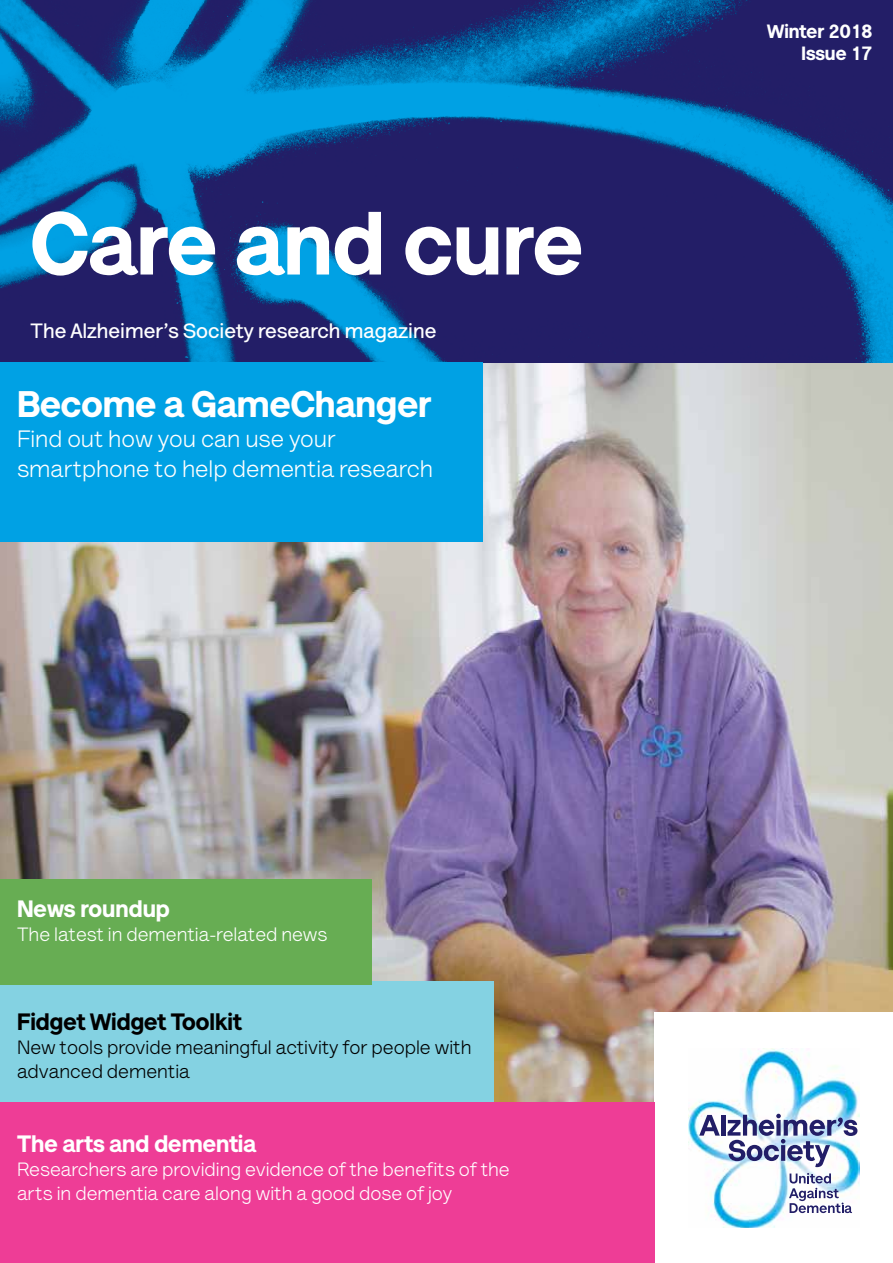
<style>
.page{position:relative;width:893px;height:1263px;background:#fff}
.page>*{position:absolute;margin:0;border:0;box-sizing:border-box;transform-origin:0 0}
.t1{font:900 90px "AS Lettera Text";color:#fff}
.t2{font:900 37.5px "AS Lettera Text";color:#fff}
.t3{font:24px/30px "AS Lettera Text";color:#fff}
.t4{font:900 24px "AS Lettera Text";color:#fff}
.t5{font:900 24px "AS Lettera Text";color:#000}
.t6{font:700 21px "AS Lettera Text";color:#fff}
.t7{font:19.5px/24px "AS Lettera Text";color:#fff}
.t8{font:19.5px/24px "AS Lettera Text";color:#000}
.t9{font:900 19.5px/22.5px "AS Lettera Text";color:#fff;text-align:right}
</style>
<div class="page">
<img style="left:0;top:362px;width:893px;height:741px">
<div style="left:0;top:981px;width:493px;height:160px;background:#84d2e2"></div>
<img style="left:0;top:0;width:893px;height:362px">
<div style="left:0;top:879px;width:372px;height:105px;background:#67ad53"></div>
<div style="left:0;top:362px;width:483px;height:180px;background:#00a1e4"></div>
<div style="left:655px;top:1013px;width:238px;height:250px;background:#fff"></div>
<img style="left:689px;top:1048px;width:170px;height:179px">
<svg style="left:699px;top:1115px;width:21px;height:20px"></svg>
<hr style="left:721px;top:1115px;width:4px;height:20px;background:#221e67">
<img style="left:727px;top:1114px;width:130px;height:53px">
<svg style="left:789px;top:1173px;width:63px;height:40px"></svg>
<div style="left:0;top:1103px;width:655px;height:160px;background:#ee3d96"></div>
<h1 class="t1" style="left:31px;top:170px;width:554px">Care and cure</h1>
<p class="t6" style="left:31px;top:314px;width:407px">The Alzheimer’s Society research magazine</p>
<h2 class="t2" style="left:17px;top:373px;width:417px">Become a GameChanger</h2>
<p class="t3" style="left:17px;top:422px;width:418px">Find out how you can use your smartphone to help dementia research</p>
<p class="t4" style="left:17px;top:889px;width:154px">News roundup</p>
<p class="t7" style="left:17px;top:921px;width:312px">The latest in dementia-related news</p>
<p class="t5" style="left:17px;top:1002px;width:226px">Fidget Widget Toolkit</p>
<p class="t8" style="left:17px;top:1034px;width:456px">New tools provide meaningful activity for people with advanced dementia</p>
<p class="t4" style="left:17px;top:1124px;width:241px">The arts and dementia</p>
<p class="t7" style="left:17px;top:1155px;width:494px">Researchers are providing evidence of the benefits of the arts in dementia care along with a good dose of joy</p>
<p class="t9" style="left:767px;top:18px;width:107px">Winter 2018<br>Issue 17</p>
</div>
